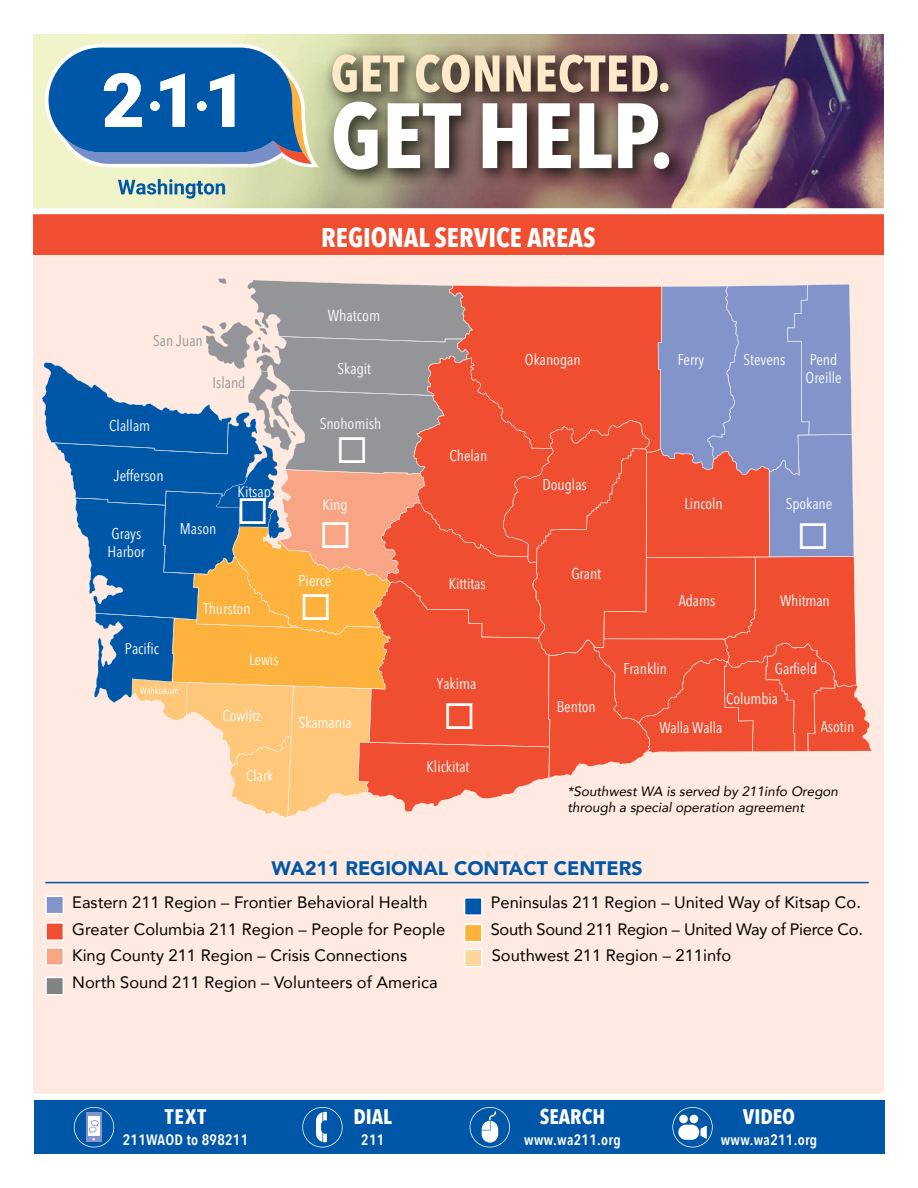
<style>
.page{position:relative;width:918px;height:1188px;background:#fff}
.page>*{position:absolute;margin:0;border:0;box-sizing:border-box;transform-origin:0 0}
.t1{font:700 91.5px "Avenir Next Condensed";color:#fff}
.t2{font:700 51px "Avenir Next Condensed";letter-spacing:.01em;color:#ffe9c9}
.t3{font:700 27px "Avenir Next Condensed";color:#fff}
.t4{font:700 21px "Avenir Next Condensed";color:#fff}
.t5{font:900 19.5px "Avenir";color:#0056a7}
.t6{font:16.5px/26.5px "Avenir";color:#000}
.t7{font:15.75px "Avenir Next Condensed";color:#fff}
.t8{font:15.45px/18.5px "Avenir Next Condensed";color:#fff}
.t9{font:15.45px "Avenir Next Condensed";color:#939598}
.t10{font:600 15px "Avenir Next Condensed";letter-spacing:.02em;color:#fff}
.t11{font:italic 13.5px/16.2px "Avenir";color:#000}
.t12{font:9.15px "Avenir Next Condensed";color:#fff}
</style>
<div class="page">
<div style="left:33px;top:250px;width:851px;height:850px;background:#feeae0"></div>
<hr style="left:45px;top:882px;width:824px;height:1px;background:#0056a7">
<div style="left:46px;top:896px;width:17px;height:18px;background:#8394cb"></div>
<div style="left:45px;top:896px;width:19px;height:18px;border:2px solid #fff"></div>
<div style="left:46px;top:923px;width:17px;height:17px;background:#f04e31"></div>
<div style="left:45px;top:922px;width:19px;height:19px;border:2px solid #fff"></div>
<div style="left:46px;top:948px;width:17px;height:17px;background:#f8a586"></div>
<div style="left:45px;top:947px;width:19px;height:19px;border:2px solid #fff"></div>
<div style="left:46px;top:977px;width:17px;height:18px;background:#808284"></div>
<div style="left:45px;top:977px;width:19px;height:18px;border:2px solid #fff"></div>
<div style="left:465px;top:898px;width:17px;height:17px;background:#0056a7"></div>
<div style="left:464px;top:897px;width:19px;height:19px;border:2px solid #fff"></div>
<div style="left:465px;top:924px;width:17px;height:18px;background:#fcb23d"></div>
<div style="left:464px;top:924px;width:19px;height:18px;border:2px solid #fff"></div>
<div style="left:465px;top:949px;width:17px;height:18px;background:#ffd69b"></div>
<div style="left:464px;top:949px;width:19px;height:18px;border:2px solid #fff"></div>
<div style="left:33px;top:213px;width:851px;height:42px;background:#f04e31"></div>
<img style="left:33px;top:34px;width:851px;height:174px">
<div style="left:322px;top:46px;width:366px;height:143px;background:#000;opacity:.75"></div>
<svg style="left:118px;top:179px;width:107px;height:20px;background:#9ababb"></svg>
<svg style="left:45px;top:44px;width:274px;height:123px;background:#5389b7"></svg>
<div style="left:150px;top:101px;width:10px;height:10px;background:#fff;border-radius:50%"></div>
<div style="left:197px;top:101px;width:10px;height:10px;background:#fff;border-radius:50%"></div>
<div style="left:13px;top:208px;width:887px;height:6px;background:#fff"></div>
<div style="left:34px;top:1100px;width:850px;height:54px;background:#0056a7"></div>
<svg style="left:74px;top:1107px;width:40px;height:40px"></svg>
<svg style="left:302px;top:1107px;width:41px;height:41px"></svg>
<svg style="left:470px;top:1107px;width:40px;height:41px"></svg>
<svg style="left:672px;top:1107px;width:41px;height:41px"></svg>
<div style="left:0;top:1094px;width:902px;height:6px;background:#fff"></div>
<svg style="left:42px;top:279px;width:830px;height:538px"></svg>
<h2 class="t2" style="left:331px;top:51px;width:342px">GET CONNECTED.</h2>
<h1 class="t1" style="left:331px;top:96px;width:345px">GET HELP.</h1>
<h3 class="t3" style="left:321px;top:226px;width:276px">REGIONAL SERVICE AREAS</h3>
<p class="t9" style="left:153px;top:334px;width:51px">San Juan</p>
<p class="t9" style="left:213px;top:376px;width:34px">Island</p>
<p class="t8" style="left:109px;top:418px;width:43px">Clallam</p>
<p class="t8" style="left:114px;top:467px;width:51px">Jefferson</p>
<p class="t8" style="left:238px;top:484px;width:35px">Kitsap</p>
<p class="t8" style="left:108px;top:525px;width:39px">Grays<br>Harbor</p>
<p class="t8" style="left:125px;top:640px;width:36px">Pacific</p>
<p class="t8" style="left:180px;top:521px;width:38px">Mason</p>
<p class="t8" style="left:204px;top:601px;width:49px">Thurston</p>
<p class="t8" style="left:249px;top:651px;width:31px">Lewis</p>
<p class="t12" style="left:140px;top:687px;width:40px">Wahkiakum</p>
<p class="t8" style="left:222px;top:708px;width:40px">Cowlitz</p>
<p class="t8" style="left:246px;top:768px;width:29px">Clark</p>
<p class="t7" style="left:328px;top:309px;width:54px">Whatcom</p>
<p class="t8" style="left:338px;top:360px;width:35px">Skagit</p>
<p class="t8" style="left:320px;top:416px;width:63px">Snohomish</p>
<p class="t8" style="left:322px;top:497px;width:27px">King</p>
<p class="t8" style="left:299px;top:573px;width:34px">Pierce</p>
<p class="t8" style="left:299px;top:714px;width:55px">Skamania</p>
<p class="t8" style="left:449px;top:448px;width:39px">Chelan</p>
<p class="t8" style="left:449px;top:576px;width:39px">Kittitas</p>
<p class="t8" style="left:437px;top:676px;width:41px">Yakima</p>
<p class="t8" style="left:427px;top:759px;width:44px">Klickitat</p>
<p class="t8" style="left:525px;top:351px;width:57px">Okanogan</p>
<p class="t8" style="left:678px;top:351px;width:28px">Ferry</p>
<p class="t8" style="left:806px;top:352px;width:38px">Pend<br>Oreille</p>
<p class="t8" style="left:744px;top:352px;width:43px">Stevens</p>
<p class="t8" style="left:542px;top:476px;width:46px">Douglas</p>
<p class="t8" style="left:571px;top:566px;width:31px">Grant</p>
<p class="t8" style="left:557px;top:698px;width:41px">Benton</p>
<p class="t8" style="left:685px;top:496px;width:40px">Lincoln</p>
<p class="t8" style="left:786px;top:496px;width:48px">Spokane</p>
<p class="t8" style="left:679px;top:592px;width:38px">Adams</p>
<p class="t8" style="left:780px;top:592px;width:51px">Whitman</p>
<p class="t8" style="left:624px;top:660px;width:45px">Franklin</p>
<p class="t8" style="left:726px;top:655px;width:93px;line-height:30.5px;text-indent:49px">Garfield<br>Columbia</p>
<p class="t8" style="left:659px;top:719px;width:65px">Walla Walla</p>
<p class="t8" style="left:821px;top:719px;width:35px">Asotin</p>
<p class="t11" style="left:568px;top:785px;width:272px">*Southwest WA is served by 211info Oregon through a special operation agreement</p>
<p class="t5" style="left:272px;top:857px;width:373px">WA211 REGIONAL CONTACT CENTERS</p>
<p class="t6" style="left:72px;top:891px;width:374px">Eastern 211 Region – Frontier Behavioral Health Greater Columbia 211 Region – People for People King County 211 Region – Crisis Connections North Sound 211 Region – Volunteers of America</p>
<p class="t6" style="left:491px;top:891px;width:374px">Peninsulas 211 Region – United Way of Kitsap Co.<br>South Sound 211 Region – United Way of Pierce Co.<br>Southwest 211 Region – 211info</p>
<p class="t4" style="left:165px;top:1108px;width:43px">TEXT</p>
<p class="t10" style="left:123px;top:1134px;width:127px">211WAOD to 898211</p>
<p class="t4" style="left:353px;top:1108px;width:40px">DIAL</p>
<p class="t10" style="left:361px;top:1134px;width:25px">211</p>
<p class="t4" style="left:540px;top:1108px;width:67px">SEARCH</p>
<p class="t10" style="left:524px;top:1134px;width:98px">www.wa211.org</p>
<p class="t4" style="left:743px;top:1108px;width:54px">VIDEO</p>
<p class="t10" style="left:721px;top:1134px;width:98px">www.wa211.org</p>
</div>
